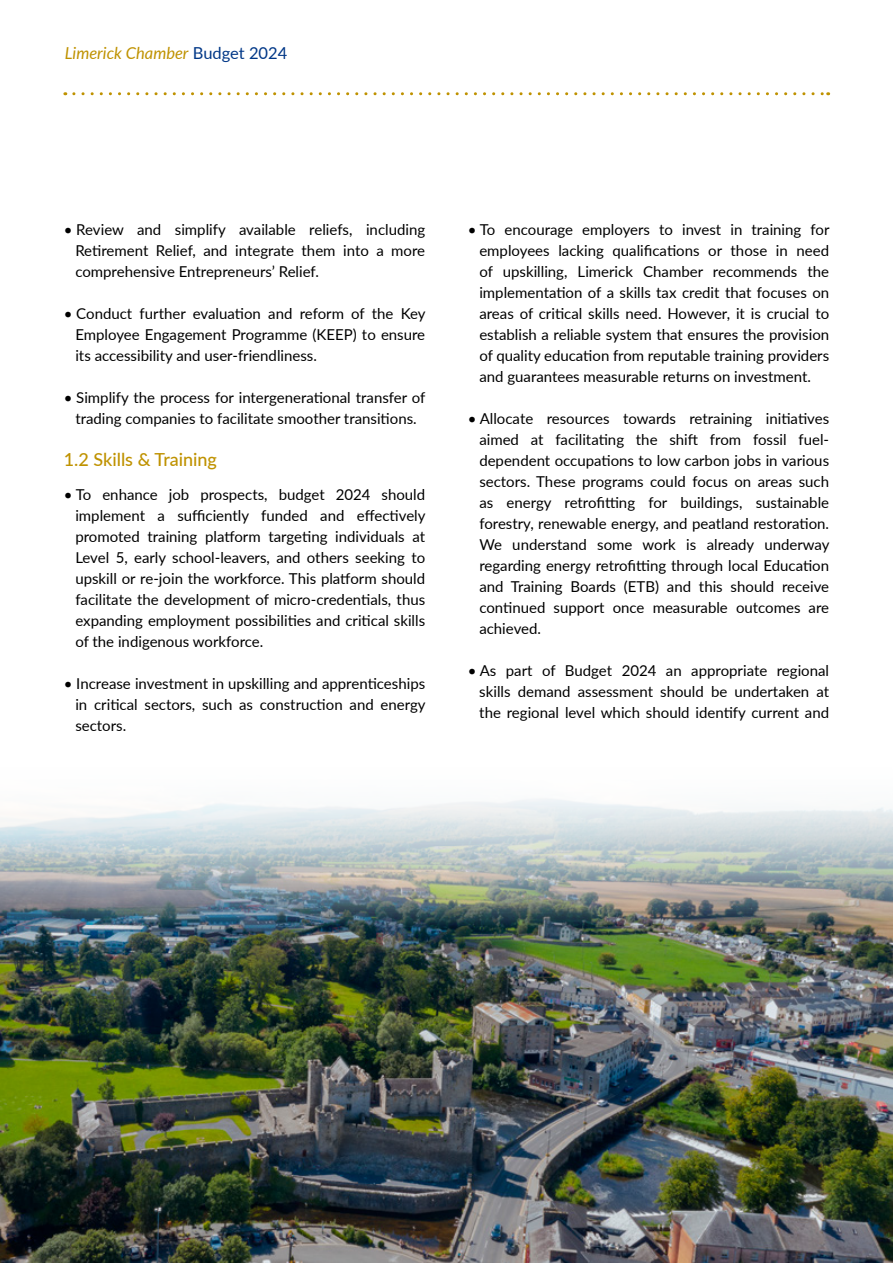
<style>
.page{position:relative;width:893px;height:1263px;background:#fff}
.page>*{position:absolute;margin:0;border:0;box-sizing:border-box;transform-origin:0 0}
.t1{font:500 18px "Lato";color:#bf9200}
.t2{font:italic 16.5px "Lato";color:#bf9200}
.t3{font:15px/21px "Lato";color:#000;text-align:justify}
.s1{font-style:normal;color:#003787}
</style>
<div class="page">
<svg style="left:74px;top:92px;width:755px;height:3px"></svg>
<img style="left:0;top:799px;width:893px;height:464px">
<p class="t2" style="left:65px;top:41px;width:224px">Limerick Chamber <span class="s1">Budget 2024</span></p>
<p class="t3" style="left:75px;top:219px;width:351px;text-indent:-12px">• Review and simplify available reliefs, including Retirement Relief, and integrate them into a more comprehensive Entrepreneurs’ Relief.</p>
<p class="t3" style="left:75px;top:303px;width:352px;text-indent:-12px">• Conduct further evaluation and reform of the Key Employee Engagement Programme (KEEP) to ensure its accessibility and user-friendliness.</p>
<p class="t3" style="left:64px;top:387px;width:363px;text-align:center">• Simplify the process for intergenerational transfer of trading companies to facilitate smoother transitions.</p>
<p class="t1" style="left:64px;top:447px;width:155px">1.2 Skills &amp; Training</p>
<p class="t3" style="left:75px;top:483px;width:352px;text-indent:-12px">• To enhance job prospects, budget 2024 should implement a sufficiently funded and effectively promoted training platform targeting individuals at Level 5, early school-leavers, and others seeking to upskill or re-join the workforce. This platform should facilitate the development of micro-credentials, thus expanding employment possibilities and critical skills of the indigenous workforce.</p>
<p class="t3" style="left:75px;top:672px;width:352px;text-indent:-12px">• Increase investment in upskilling and apprenticeships in critical sectors, such as construction and energy sectors.</p>
<p class="t3" style="left:479px;top:219px;width:352px;text-indent:-12px">• To encourage employers to invest in training for employees lacking qualifications or those in need of upskilling, Limerick Chamber recommends the implementation of a skills tax credit that focuses on areas of critical skills need. However, it is crucial to establish a reliable system that ensures the provision of quality education from reputable training providers and guarantees measurable returns on investment.</p>
<p class="t3" style="left:479px;top:408px;width:352px;text-indent:-12px">• Allocate resources towards retraining initiatives aimed at facilitating the shift from fossil fuel&shy;dependent occupations to low carbon jobs in various sectors. These programs could focus on areas such as energy retrofitting for buildings, sustainable forestry, renewable energy, and peatland restoration.<br>We understand some work is already underway regarding energy retrofitting through local Education and Training Boards (ETB) and this should receive continued support once measurable outcomes are achieved.</p>
<p class="t3" style="left:479px;top:660px;width:351px;text-indent:-12px">• As part of Budget 2024 an appropriate regional skills demand assessment should be undertaken at the regional level which should identify current and</p>
</div>
